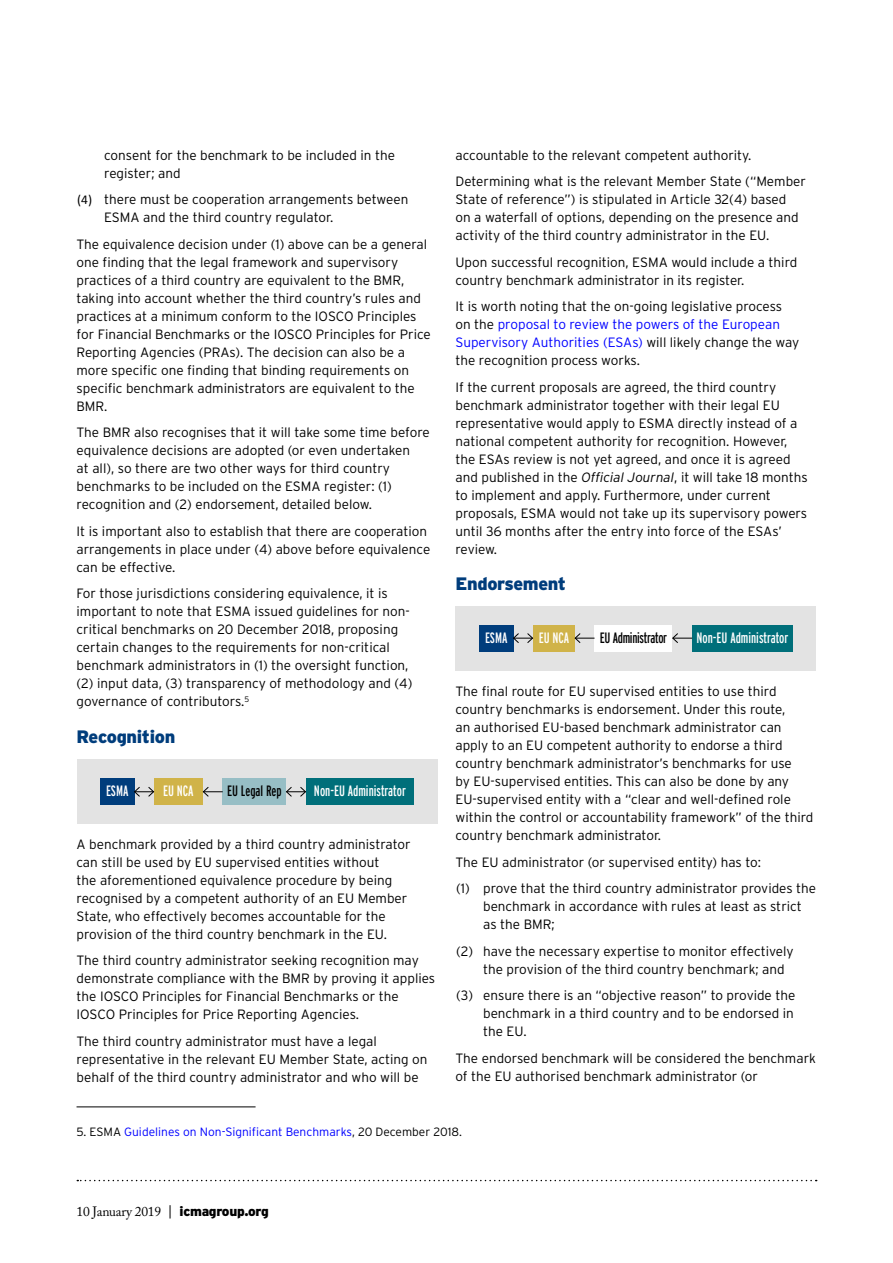
<style>
.page{position:relative;width:893px;height:1263px;background:#fff}
.page>*{position:absolute;margin:0;border:0;box-sizing:border-box;transform-origin:0 0}
.t1{font:900 18px "Interstate";letter-spacing:-.02em;color:#003d7c}
.t2{font:15px "Interstate Compressed";color:#fff}
.t3{font:15px "Interstate Compressed";letter-spacing:-.02em;color:#000}
.t4{font:15px "Interstate Compressed";color:#000}
.t5{font:300 13.5px/18px "Interstate";color:#000}
.t6{font:13.5px "Adobe Caslon Pro";letter-spacing:-.02em;color:#000}
.t7{font:300 12px "Interstate";color:#00f}
.s1{font-family:"Calibri";font-weight:400}
.s2{color:#00f}
.s3{font-style:italic}
.s4{color:#000}
.s5{font-family:"Interstate";font-weight:300}
.s6{font-family:"Interstate";font-weight:900}
</style>
<div class="page">
<svg style="left:77px;top:1180px;width:740px;height:1px"></svg>
<hr style="left:77px;top:1107px;width:179px;height:1px;background:#000">
<div style="left:77px;top:760px;width:360px;height:64px;background:#e3e3e3"></div>
<div style="left:100px;top:778px;width:34px;height:27px;background:#003d7c"></div>
<div style="left:223px;top:778px;width:63px;height:27px;background:#97bec5"></div>
<div style="left:154px;top:778px;width:49px;height:27px;background:#d0b349"></div>
<div style="left:306px;top:778px;width:108px;height:27px;background:#006f7a"></div>
<svg style="left:134px;top:786px;width:20px;height:11px"></svg>
<svg style="left:203px;top:786px;width:20px;height:11px"></svg>
<svg style="left:286px;top:787px;width:20px;height:10px"></svg>
<div style="left:455px;top:606px;width:361px;height:64px;background:#e3e3e3"></div>
<div style="left:479px;top:625px;width:34px;height:26px;background:#003d7c"></div>
<div style="left:595px;top:625px;width:77px;height:26px;background:#fff"></div>
<div style="left:533px;top:625px;width:42px;height:26px;background:#d0b349"></div>
<div style="left:692px;top:625px;width:101px;height:26px;background:#006f7a"></div>
<svg style="left:513px;top:633px;width:20px;height:10px"></svg>
<svg style="left:574px;top:633px;width:20px;height:10px"></svg>
<svg style="left:672px;top:633px;width:20px;height:10px"></svg>
<p class="t5" style="left:104px;top:146px;width:292px">consent for the benchmark to be included in the register; and</p>
<p class="t5" style="left:104px;top:190px;width:306px;text-indent:-27px"><span class="s1">(4)</span> there must be cooperation arrangements between<br>ESMA and the third country regulator.</p>
<p class="t5" style="left:77px;top:235px;width:356px">The equivalence decision under (1) above can be a general one finding that the legal framework and supervisory practices of a third country are equivalent to the BMR, taking into account whether the third country’s rules and practices at a minimum conform to the IOSCO Principles for Financial Benchmarks or the IOSCO Principles for Price Reporting Agencies (PRAs). The decision can also be a more specific one finding that binding requirements on specific benchmark administrators are equivalent to the BMR.</p>
<p class="t5" style="left:77px;top:423px;width:355px">The BMR also recognises that it will take some time before equivalence decisions are adopted (or even undertaken<br>at all), so there are two other ways for third country benchmarks to be included on the ESMA register: (1) recognition and (2) endorsement, detailed below.</p>
<p class="t5" style="left:77px;top:522px;width:355px">It is important also to establish that there are cooperation arrangements in place under (4) above before equivalence can be effective.</p>
<p class="t5" style="left:77px;top:584px;width:337px">For those jurisdictions considering equivalence, it is important to note that ESMA issued guidelines for non&shy;critical benchmarks on 20 December 2018, proposing certain changes to the requirements for non-critical benchmark administrators in (1) the oversight function, (2) input data, (3) transparency of methodology and (4) governance of contributors.<sup>5</sup></p>
<h1 class="t1" style="left:77px;top:726px;width:100px">Recognition</h1>
<p class="t2" style="left:106px;top:783px;width:24px">ESMA</p>
<p class="t2" style="left:163px;top:783px;width:32px">EU NCA</p>
<p class="t4" style="left:227px;top:783px;width:56px">EU Legal Rep</p>
<p class="t2" style="left:314px;top:783px;width:93px">Non-EU Administrator</p>
<p class="t5" style="left:77px;top:835px;width:336px">A benchmark provided by a third country administrator can still be used by EU supervised entities without<br>the aforementioned equivalence procedure by being recognised by a competent authority of an EU Member State, who effectively becomes accountable for the provision of the third country benchmark in the EU.</p>
<p class="t5" style="left:77px;top:951px;width:360px">The third country administrator seeking recognition may demonstrate compliance with the BMR by proving it applies the IOSCO Principles for Financial Benchmarks or the IOSCO Principles for Price Reporting Agencies.</p>
<p class="t5" style="left:77px;top:1032px;width:352px">The third country administrator must have a legal representative in the relevant EU Member State, acting on behalf of the third country administrator and who will be</p>
<p class="t5" style="left:455px;top:141px;width:352px;line-height:26.5px">accountable to the relevant competent authority.<br>Determining what is the relevant Member State (“Member</p>
<p class="t5" style="left:455px;top:190px;width:345px">State of reference”) is stipulated in Article 32(4) based on a waterfall of options, depending on the presence and activity of the third country administrator in the EU.</p>
<p class="t5" style="left:455px;top:253px;width:343px">Upon successful recognition, ESMA would include a third country benchmark administrator in its register.</p>
<p class="t5" style="left:455px;top:297px;width:345px">It is worth noting that the on-going legislative process on the <span class="s2">proposal to review the powers of the European Supervisory Authorities (ESAs)</span> will likely change the way the recognition process works.</p>
<p class="t5" style="left:455px;top:378px;width:354px">If the current proposals are agreed, the third country benchmark administrator together with their legal EU representative would apply to ESMA directly instead of a national competent authority for recognition. However, the ESAs review is not yet agreed, and once it is agreed and published in the <span class="s3">Official Journal</span>, it will take 18 months to implement and apply. Furthermore, under current proposals, ESMA would not take up its supervisory powers until 36 months after the entry into force of the ESAs’ review.</p>
<h1 class="t1" style="left:455px;top:574px;width:112px">Endorsement</h1>
<p class="t2" style="left:485px;top:629px;width:24px">ESMA</p>
<p class="t2" style="left:539px;top:629px;width:32px">EU NCA</p>
<p class="t3" style="left:600px;top:629px;width:69px">EU Administrator</p>
<p class="t2" style="left:696px;top:629px;width:93px">Non-EU Administrator</p>
<p class="t5" style="left:455px;top:682px;width:359px">The final route for EU supervised entities to use third country benchmarks is endorsement. Under this route,<br>an authorised EU-based benchmark administrator can apply to an EU competent authority to endorse a third country benchmark administrator’s benchmarks for use<br>by EU-supervised entities. This can also be done by any EU-supervised entity with a “clear and well-defined role within the control or accountability framework” of the third country benchmark administrator.</p>
<p class="t5" style="left:455px;top:848px;width:362px;line-height:26.5px">The EU administrator (or supervised entity) has to:<br>(1) prove that the third country administrator provides the</p>
<p class="t5" style="left:483px;top:897px;width:320px">benchmark in accordance with rules at least as strict as the BMR;</p>
<p class="t5" style="left:483px;top:942px;width:312px;text-indent:-27px">(2) have the necessary expertise to monitor effectively the provision of the third country benchmark; and</p>
<p class="t5" style="left:483px;top:986px;width:314px;text-indent:-27px">(3) ensure there is an “objective reason” to provide the benchmark in a third country and to be endorsed in the EU.</p>
<p class="t5" style="left:455px;top:1049px;width:362px">The endorsed benchmark will be considered the benchmark of the EU authorised benchmark administrator (or</p>
<p class="t7" style="left:77px;top:1125px;width:387px"><span class="s4">5. ESMA</span> Guidelines on Non-Significant Benchmarks<span class="s4">, 20 December 2018.</span></p>
<p class="t6" style="left:77px;top:1203px;width:194px">10 January 2019 <span class="s5">|</span> <span class="s6">icmagroup.org</span></p>
</div>
